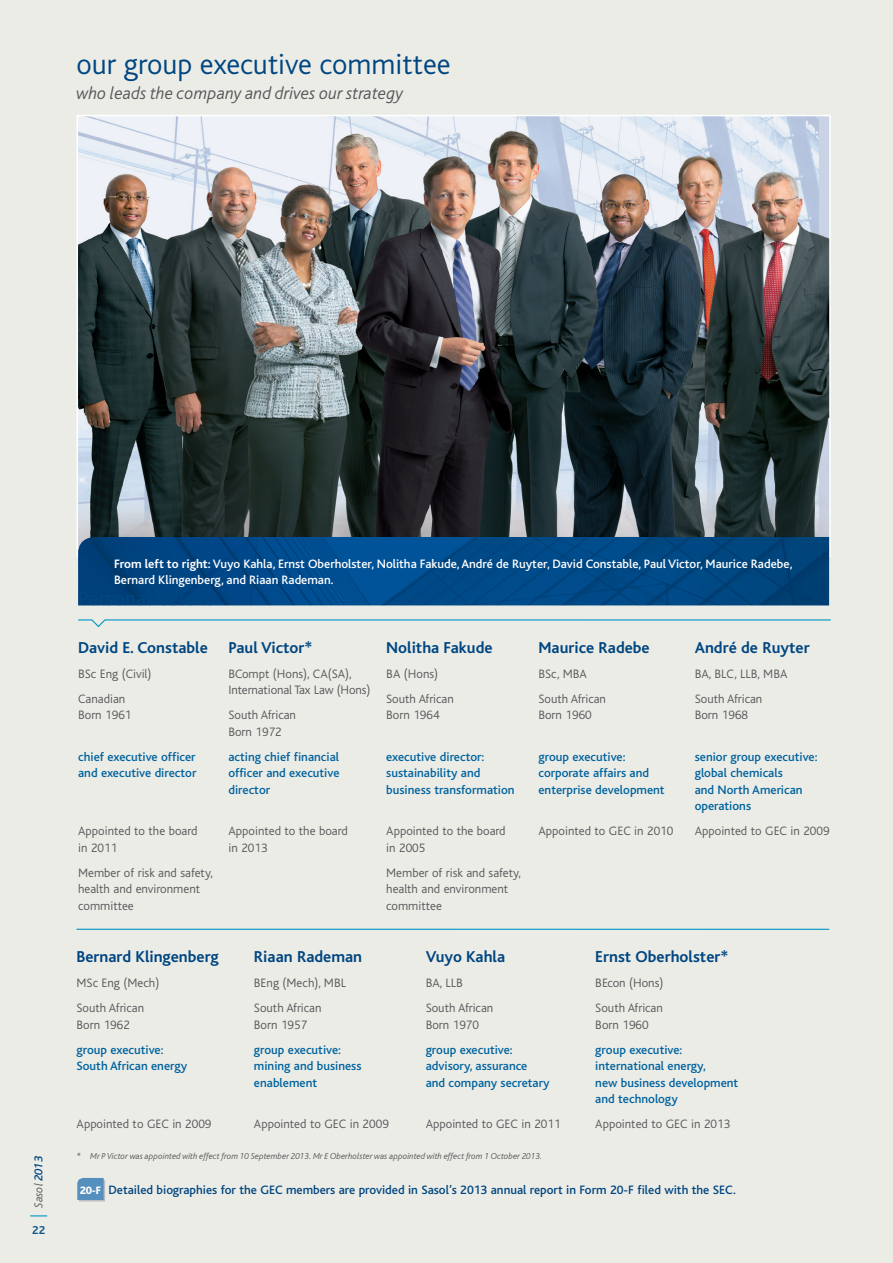
<style>
.page{position:relative;width:893px;height:1263px;background:#ecece7}
.page>*{position:absolute;margin:0;border:0;box-sizing:border-box;transform-origin:0 0}
.t1{font:300 30px "Bliss";color:#004680}
.t2{font:italic 300 18px "Bliss";color:#57585a}
.t3{font:700 16.5px "Bliss";color:#004680}
.t4{font:300 12.75px/16.5px "Bliss";color:#57585a}
.t5{font:500 12.75px/16.5px "Bliss";color:#00639e}
.t6{font:500 12.75px/15.8px "Bliss";color:#fff}
.t7{font:500 12.75px "Bliss";color:#004680}
.t8{font:italic 300 12px "Bliss";color:#57585a}
.t9{font:700 12px "Bliss";color:#0e578f}
.t10{font:italic 300 9px "Bliss";color:#57585a}
.s1{font-weight:500;color:#004680}
.s2{font-weight:700}
.s3{font-weight:800;font-size:11.25px;color:#fff}
</style>
<div class="page">
<svg style="left:30px;top:1215px;width:17px;height:1px"></svg>
<hr style="left:77px;top:929px;width:752px;height:1px;background:#0096c7">
<svg style="left:77px;top:1178px;width:28px;height:23px"></svg>
<img style="left:80px;top:118px;width:748px;height:419px">
<img style="left:78px;top:537px;width:751px;height:68px">
<svg style="left:78px;top:619px;width:753px;height:9px"></svg>
<h1 class="t1" style="left:77px;top:48px;width:376px">our group executive committee</h1>
<h2 class="t2" style="left:77px;top:84px;width:328px">who leads the company and drives our strategy</h2>
<p class="t8" style="left:32px;top:1208px;width:54px;rotate:-90deg">Sasol <span class="s1">2013</span></p>
<p class="t9" style="left:32px;top:1224px;width:15px">22</p>
<p class="t6" style="left:114px;top:556px;width:680px"><span class="s2">From left to right:</span> Vuyo Kahla, Ernst Oberholster, Nolitha Fakude, André de Ruyter, David Constable, Paul Victor, Maurice Radebe,<br>Bernard Klingenberg, and Riaan Rademan.</p>
<p class="t3" style="left:78px;top:639px;width:131px">David E. Constable</p>
<p class="t4" style="left:78px;top:661px;width:75px;line-height:25px">BSc Eng (Civil)<br>Canadian</p>
<p class="t4" style="left:78px;top:707px;width:55px">Born 1961</p>
<p class="t5" style="left:78px;top:749px;width:120px">chief executive officer and executive director</p>
<p class="t4" style="left:78px;top:823px;width:121px">Appointed to the board in 2011</p>
<p class="t4" style="left:78px;top:865px;width:136px">Member of risk and safety, health and environment committee</p>
<p class="t3" style="left:228px;top:639px;width:86px">Paul Victor*</p>
<p class="t4" style="left:228px;top:666px;width:143px">BCompt (Hons), CA(SA),<br>International Tax Law (Hons)</p>
<p class="t4" style="left:228px;top:707px;width:69px">South African<br>Born 1972</p>
<p class="t5" style="left:228px;top:749px;width:113px;text-align:justify">acting chief financial officer and executive director</p>
<p class="t4" style="left:228px;top:823px;width:121px">Appointed to the board in 2013</p>
<p class="t3" style="left:386px;top:639px;width:108px">Nolitha Fakude</p>
<p class="t4" style="left:386px;top:661px;width:69px;line-height:25px">BA (Hons)<br>South African</p>
<p class="t4" style="left:386px;top:707px;width:55px">Born 1964</p>
<p class="t5" style="left:386px;top:749px;width:130px">executive director: sustainability and business transformation</p>
<p class="t4" style="left:386px;top:823px;width:121px">Appointed to the board in 2005</p>
<p class="t4" style="left:386px;top:865px;width:136px">Member of risk and safety, health and environment committee</p>
<p class="t3" style="left:538px;top:639px;width:113px">Maurice Radebe</p>
<p class="t4" style="left:538px;top:661px;width:69px;line-height:25px">BSc, MBA<br>South African</p>
<p class="t4" style="left:538px;top:707px;width:55px">Born 1960</p>
<p class="t5" style="left:538px;top:749px;width:128px">group executive: corporate affairs and enterprise development</p>
<p class="t4" style="left:538px;top:823px;width:136px">Appointed to GEC in 2010</p>
<p class="t3" style="left:695px;top:639px;width:116px">André de Ruyter</p>
<p class="t4" style="left:695px;top:661px;width:94px;line-height:25px">BA, BLC, LLB, MBA<br>South African</p>
<p class="t4" style="left:695px;top:707px;width:55px">Born 1968</p>
<p class="t5" style="left:695px;top:749px;width:124px">senior group executive: global chemicals<br>and North American operations</p>
<p class="t4" style="left:695px;top:823px;width:136px">Appointed to GEC in 2009</p>
<p class="t3" style="left:77px;top:948px;width:144px">Bernard Klingenberg</p>
<p class="t4" style="left:77px;top:971px;width:84px;line-height:25px">MSc Eng (Mech)<br>South African</p>
<p class="t4" style="left:77px;top:1016px;width:55px">Born 1962</p>
<p class="t5" style="left:77px;top:1042px;width:112px">group executive:<br>South African energy</p>
<p class="t4" style="left:77px;top:1116px;width:136px">Appointed to GEC in 2009</p>
<p class="t3" style="left:254px;top:948px;width:110px">Riaan Rademan</p>
<p class="t4" style="left:254px;top:971px;width:94px;line-height:25px">BEng (Mech), MBL<br>South African</p>
<p class="t4" style="left:254px;top:1016px;width:55px">Born 1957</p>
<p class="t5" style="left:254px;top:1042px;width:109px">group executive: mining and business enablement</p>
<p class="t4" style="left:254px;top:1116px;width:136px">Appointed to GEC in 2009</p>
<p class="t3" style="left:426px;top:948px;width:81px">Vuyo Kahla</p>
<p class="t4" style="left:426px;top:971px;width:69px;line-height:25px">BA, LLB<br>South African</p>
<p class="t4" style="left:426px;top:1016px;width:55px">Born 1970</p>
<p class="t5" style="left:426px;top:1042px;width:125px">group executive: advisory, assurance and company secretary</p>
<p class="t4" style="left:426px;top:1116px;width:136px">Appointed to GEC in 2011</p>
<p class="t3" style="left:595px;top:948px;width:135px">Ernst Oberholster*</p>
<p class="t4" style="left:595px;top:971px;width:70px;line-height:25px">BEcon (Hons)<br>South African</p>
<p class="t4" style="left:595px;top:1016px;width:55px">Born 1960</p>
<p class="t5" style="left:595px;top:1042px;width:145px">group executive: international energy,<br>new business development and technology</p>
<p class="t4" style="left:595px;top:1116px;width:136px">Appointed to GEC in 2013</p>
<p class="t10" style="left:77px;top:1151px;width:467px">* Mr P Victor was appointed with effect from 10 September 2013. Mr E Oberholster was appointed with effect from 1 October 2013.</p>
<p class="t7" style="left:80px;top:1183px;width:658px"><span class="s3">20-F</span> Detailed biographies for the GEC members are provided in Sasol’s 2013 annual report in Form 20-F filed with the SEC.</p>
</div>
